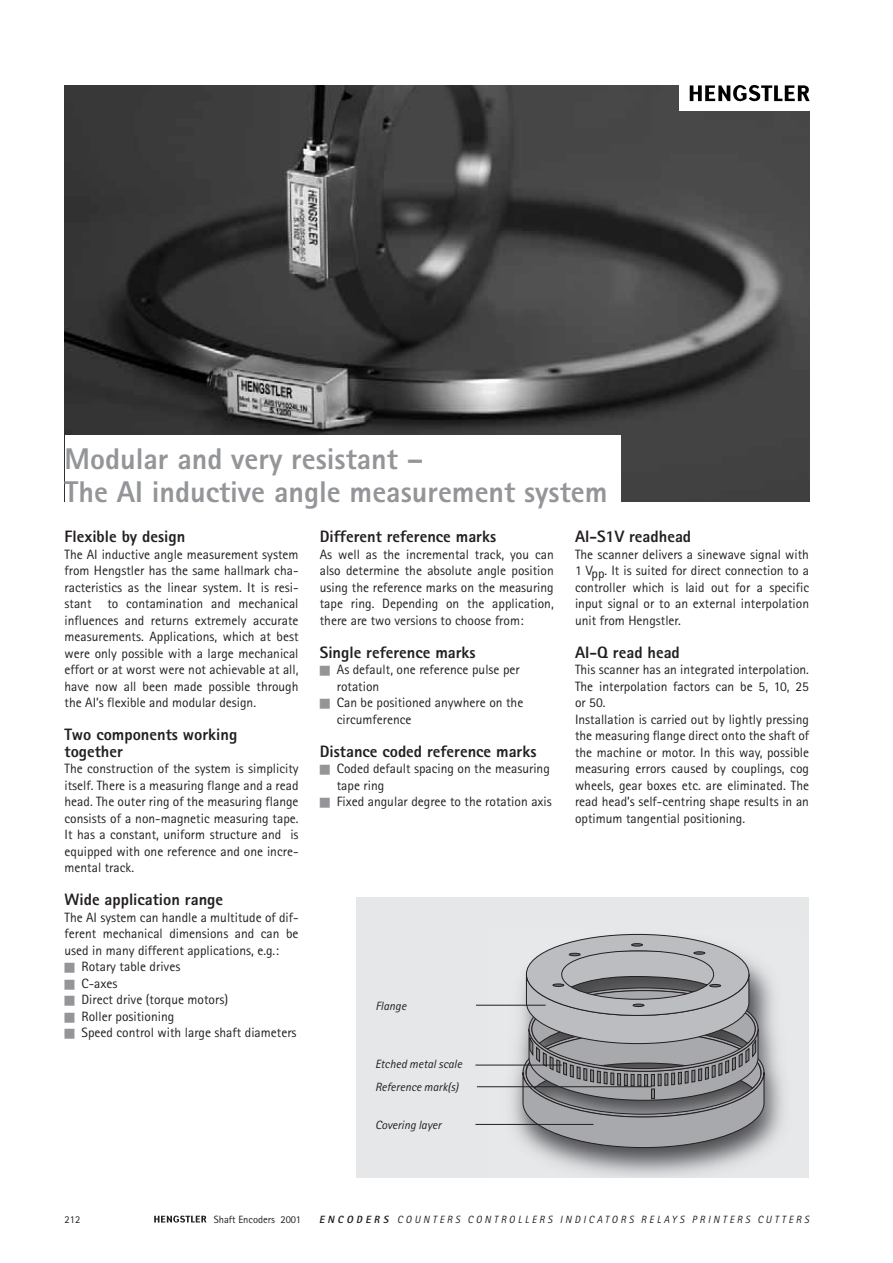
<style>
.page{position:relative;width:893px;height:1263px;background:#fff}
.page>*{position:absolute;margin:0;border:0;box-sizing:border-box;transform-origin:0 0}
.t1{font:800 30px/33px "Rotis Sans Serif";color:#939598}
.t2{font:800 16.5px/16.5px "Rotis Sans Serif";color:#231f20}
.t3{font:13.5px/16.5px "Rotis Sans Serif";color:#231f20;text-align:justify}
.t4{font:italic 12px/23px "Rotis Sans Serif";color:#231f20}
.t5{font:italic 10.5px "Rotis Sans Serif";letter-spacing:.275em;color:#231f20}
.t6{font:10.5px "Rotis Sans Serif";color:#231f20}
.s1{font-weight:800}
</style>
<div class="page">
<svg style="left:154px;top:1215px;width:52px;height:8px"></svg>
<img style="left:65px;top:85px;width:744px;height:416px">
<div style="left:65px;top:435px;width:555px;height:73px;background:#fff"></div>
<div style="left:679px;top:81px;width:134px;height:30px;background:#fff"></div>
<svg style="left:689px;top:85px;width:120px;height:16px"></svg>
<div style="left:356px;top:897px;width:453px;height:281px;background:#e6e7e9"></div>
<img style="left:487px;top:933px;width:296px;height:243px">
<svg style="left:522px;top:934px;width:242px;height:214px"></svg>
<hr style="left:475px;top:1124px;width:118px;height:1px;background:#231f20">
<hr style="left:475px;top:1065px;width:87px;height:1px;background:#231f20">
<hr style="left:477px;top:1086px;width:174px;height:1px;background:#231f20">
<hr style="left:476px;top:1005px;width:69px;height:1px;background:#231f20">
<h1 class="t1" style="left:65px;top:445px;width:544px">Modular and very resistant –<br>The AI inductive angle measurement system</h1>
<p class="t2" style="left:65px;top:530px;width:122px">Flexible by design</p>
<p class="t3" style="left:65px;top:547px;width:235px">The AI inductive angle measurement system from Hengstler has the same hallmark cha&shy;racteristics as the linear system. It is resi&shy;stant to contamination and mechanical influences and returns extremely accurate measurements. Applications, which at best were only possible with a large mechanical effort or at worst were not achievable at all, have now all been made possible through the AI’s flexible and modular design.</p>
<p class="t2" style="left:65px;top:728px;width:174px">Two components working together</p>
<p class="t3" style="left:65px;top:762px;width:235px">The construction of the system is simplicity itself. There is a measuring flange and a read head. The outer ring of the measuring flange consists of a non-magnetic measuring tape.<br>It has a constant, uniform structure and is equipped with one reference and one incre&shy;mental track.</p>
<p class="t2" style="left:65px;top:893px;width:160px">Wide application range</p>
<p class="t3" style="left:65px;top:910px;width:235px">The AI system can handle a multitude of dif-</p>
<p class="t3" style="left:65px;top:927px;width:235px">ferent mechanical dimensions and can be</p>
<p class="t3" style="left:65px;top:943px;width:216px">used in many different applications, e.g.:</p>
<p class="t3" style="left:82px;top:960px;width:100px">Rotary table drives</p>
<p class="t3" style="left:82px;top:976px;width:37px">C-axes</p>
<p class="t3" style="left:82px;top:993px;width:148px">Direct drive (torque motors)</p>
<p class="t3" style="left:82px;top:1009px;width:94px">Roller positioning</p>
<p class="t3" style="left:82px;top:1026px;width:216px">Speed control with large shaft diameters</p>
<p class="t2" style="left:320px;top:530px;width:178px">Different reference marks</p>
<p class="t3" style="left:320px;top:547px;width:235px">As well as the incremental track, you can also determine the absolute angle position using the reference marks on the measuring tape ring. Depending on the application, there are two versions to choose from:</p>
<p class="t2" style="left:320px;top:645px;width:157px">Single reference marks</p>
<p class="t3" style="left:337px;top:663px;width:188px;text-align:left">As default, one reference pulse per rotation<br>Can be positioned anywhere on the circumference</p>
<p class="t2" style="left:320px;top:744px;width:218px">Distance coded reference marks</p>
<p class="t3" style="left:337px;top:762px;width:216px;text-align:left">Coded default spacing on the measuring tape ring<br>Fixed angular degree to the rotation axis</p>
<p class="t2" style="left:575px;top:530px;width:118px">AI-S1V readhead</p>
<p class="t3" style="left:575px;top:547px;width:235px">The scanner delivers a sinewave signal with 1 Vpp. It is suited for direct connection to a controller which is laid out for a specific input signal or to an external interpolation unit from Hengstler.</p>
<p class="t2" style="left:575px;top:645px;width:106px">AI-Q read head</p>
<p class="t3" style="left:575px;top:663px;width:235px;text-align:left">This scanner has an integrated interpolation.<br>The interpolation factors can be 5, 10, 25 or 50.<br>Installation is carried out by lightly pressing the measuring flange direct onto the shaft of the machine or motor. In this way, possible measuring errors caused by couplings, cog wheels, gear boxes etc. are eliminated. The read head’s self-centring shape results in an optimum tangential positioning.</p>
<p class="t4" style="left:375px;top:995px;width:32px">Flange</p>
<p class="t4" style="left:375px;top:1053px;width:89px">Etched metal scale<br>Reference mark(s)</p>
<p class="t4" style="left:375px;top:1115px;width:68px">Covering layer</p>
<p class="t6" style="left:65px;top:1215px;width:17px">212</p>
<p class="t6" style="left:214px;top:1215px;width:89px">Shaft Encoders 2001</p>
<p class="t5" style="left:320px;top:1216px;width:490px"><span class="s1">ENCODERS</span> COUNTERS CONTROLLERS INDICATORS RELAYS PRINTERS CUTTERS</p>
</div>
